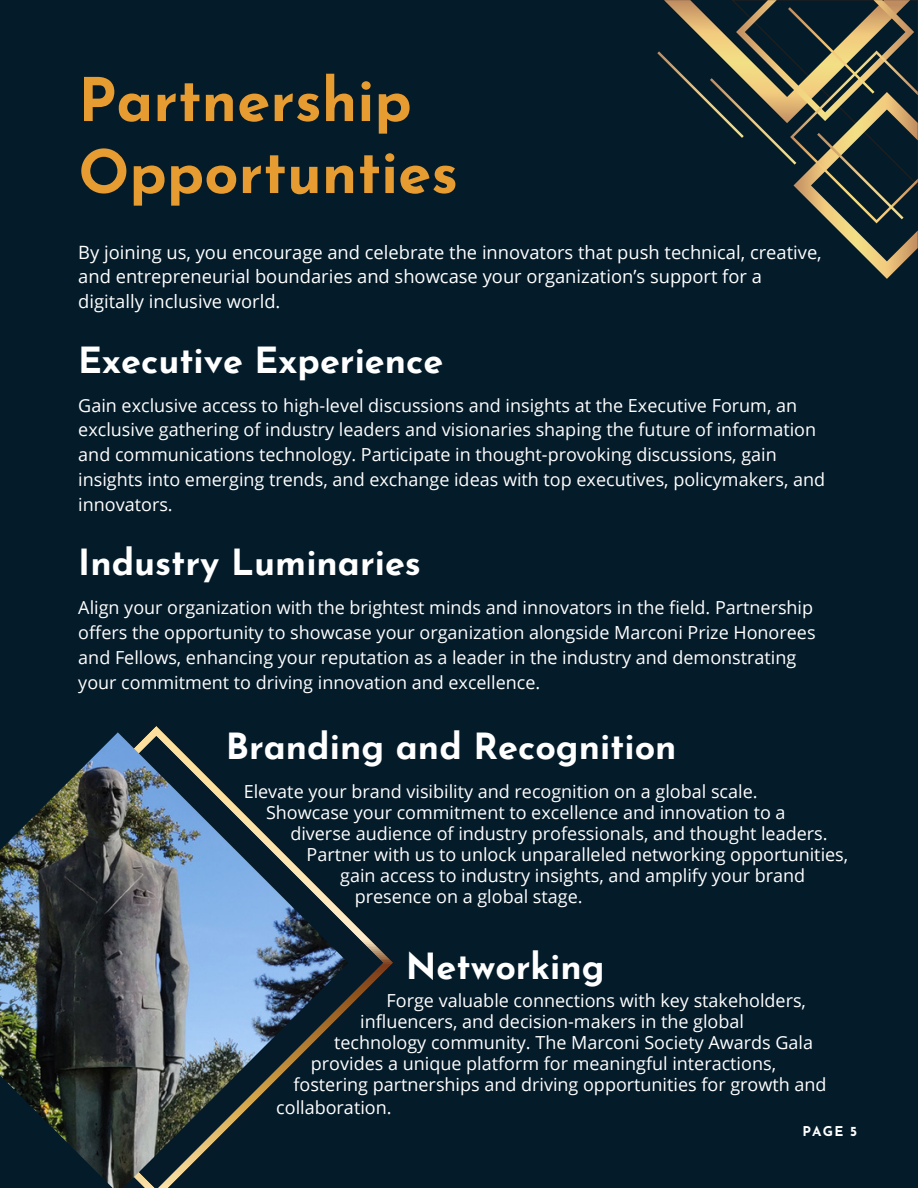
<style>
.page{position:relative;width:918px;height:1188px;background:#041b29}
.page>*{position:absolute;margin:0;border:0;box-sizing:border-box;transform-origin:0 0}
.t1{font:700 60px/72px "Josefin Sans";color:#e69c31}
.t2{font:700 36px "Josefin Sans";color:#fff}
.t3{font:18.3px/24.8px "Open Sans";color:#fff}
.t4{font:18px/24.8px "Open Sans";color:#fff}
.t5{font:700 13.5px "Josefin Sans";color:#fff}
</style>
<div class="page">
<svg style="left:657px;top:0;width:261px;height:279px"></svg>
<svg style="left:150px;top:726px;width:243px;height:282px"></svg>
<img style="left:0;top:732px;width:348px;height:456px">
<h1 class="t1" style="left:78px;top:70px;width:381px">Partnership<br>Opportunties</h1>
<p class="t3" style="left:78px;top:239px;width:745px">By joining us, you encourage and celebrate the innovators that push technical, creative, and entrepreneurial boundaries and showcase your organization’s support for a digitally inclusive world.</p>
<h3 class="t2" style="left:78px;top:346px;width:367px">Executive Experience</h3>
<h2 class="t4" style="left:78px;top:392px;width:748px">Gain exclusive access to high-level discussions and insights at the Executive Forum, an exclusive gathering of industry leaders and visionaries shaping the future of information and communications technology. Participate in thought-provoking discussions, gain insights into emerging trends, and exchange ideas with top executives, policymakers, and innovators.</h2>
<h3 class="t2" style="left:78px;top:548px;width:344px">Industry Luminaries</h3>
<h2 class="t4" style="left:78px;top:595px;width:739px">Align your organization with the brightest minds and innovators in the field. Partnership offers the opportunity to showcase your organization alongside Marconi Prize Honorees and Fellows, enhancing your reputation as a leader in the industry and demonstrating your commitment to driving innovation and excellence.</h2>
<p class="t2" style="left:226px;top:732px;width:452px">Branding and Recognition</p>
<p class="t4" style="left:266px;top:799px;width:521px">Showcase your commitment to excellence and innovation to a</p>
<h2 class="t4" style="left:244px;top:778px;width:515px">Elevate your brand visibility and recognition on a global scale.</h2>
<h3 class="t4" style="left:290px;top:820px;width:539px">diverse audience of industry professionals, and thought leaders.</h3>
<h3 class="t4" style="left:307px;top:842px;width:543px">Partner with us to unlock unparalleled networking opportunities,</h3>
<h3 class="t4" style="left:340px;top:863px;width:466px">gain access to industry insights, and amplify your brand</h3>
<h3 class="t4" style="left:355px;top:884px;width:229px">presence on a global stage.</h3>
<h3 class="t2" style="left:406px;top:952px;width:200px">Networking</h3>
<h3 class="t4" style="left:387px;top:987px;width:421px">Forge valuable connections with key stakeholders,</h3>
<h2 class="t4" style="left:360px;top:1008px;width:385px">influencers, and decision-makers in the global</h2>
<h3 class="t4" style="left:334px;top:1029px;width:480px">technology community. The Marconi Society Awards Gala</h3>
<h3 class="t4" style="left:311px;top:1051px;width:467px">provides a unique platform for meaningful interactions,</h3>
<h3 class="t4" style="left:293px;top:1072px;width:535px">fostering partnerships and driving opportunities for growth and</h3>
<h3 class="t4" style="left:276px;top:1094px;width:117px">collaboration.</h3>
<h3 class="t5" style="left:802px;top:1126px;width:56px">PAGE 5</h3>
</div>
